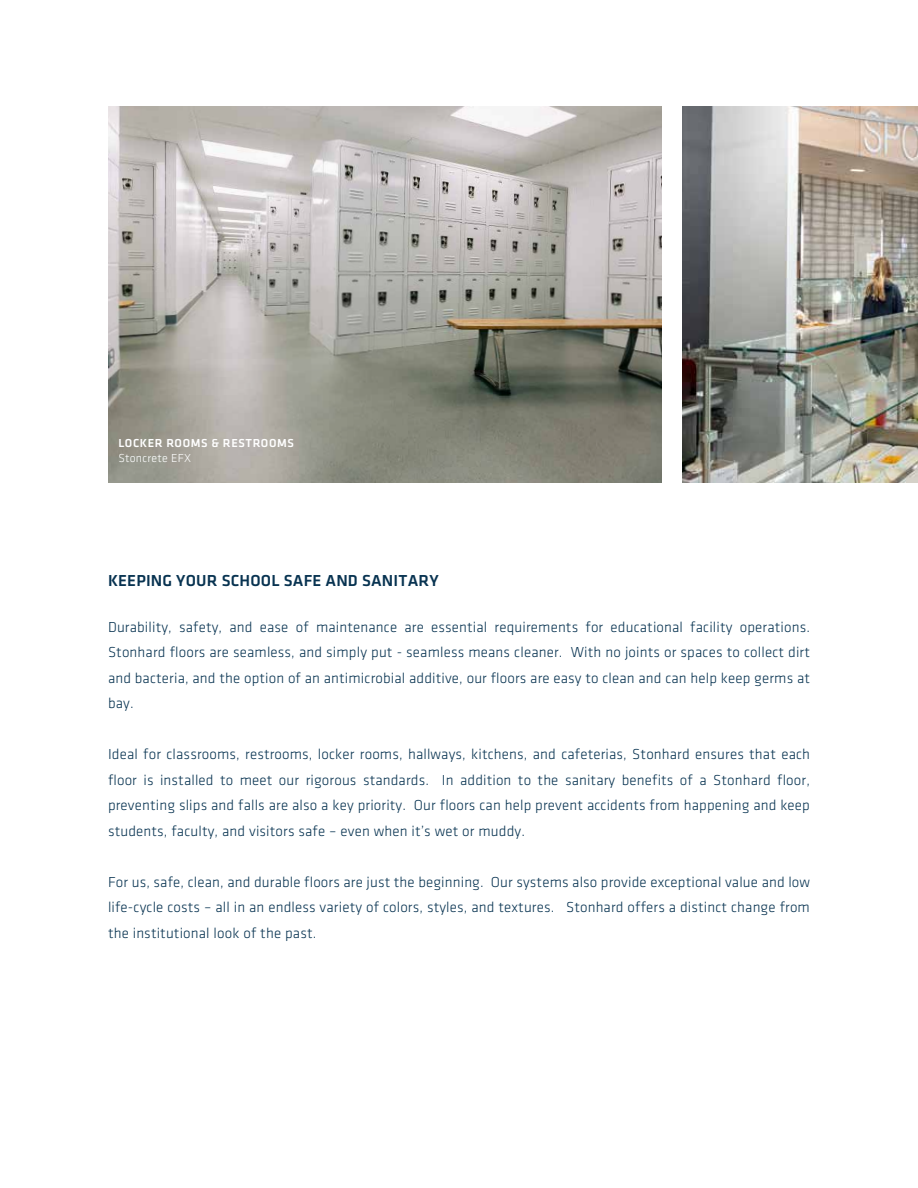
<style>
.page{position:relative;width:918px;height:1188px;background:#fff}
.page>*{position:absolute;margin:0;border:0;box-sizing:border-box;transform-origin:0 0}
.t1{font:500 16.5px "Klavika";letter-spacing:.01em;color:#083351}
.t2{font:300 15px/25.5px "Klavika";letter-spacing:.01em;color:#083351;text-align:justify}
.t3{font:500 12px "Klavika";letter-spacing:.05em;color:#fff}
.t4{font:300 12px "Klavika";letter-spacing:.02em;color:#fff}
</style>
<div class="page">
<img style="left:683px;top:107px;width:235px;height:376px">
<img style="left:108px;top:107px;width:554px;height:376px">
<p class="t3" style="left:118px;top:435px;width:177px">LOCKER ROOMS &amp; RESTROOMS</p>
<p class="t4" style="left:118px;top:451px;width:74px">Stoncrete EFX</p>
<p class="t1" style="left:108px;top:570px;width:332px">KEEPING YOUR SCHOOL SAFE AND SANITARY</p>
<p class="t2" style="left:108px;top:614px;width:704px">Durability, safety, and ease of maintenance are essential requirements for educational facility operations.<br>Stonhard floors are seamless, and simply put - seamless means cleaner. With no joints or spaces to collect dirt and bacteria, and the option of an antimicrobial additive, our floors are easy to clean and can help keep germs at bay.</p>
<p class="t2" style="left:108px;top:741px;width:704px">Ideal for classrooms, restrooms, locker rooms, hallways, kitchens, and cafeterias, Stonhard ensures that each floor is installed to meet our rigorous standards. In addition to the sanitary benefits of a Stonhard floor, preventing slips and falls are also a key priority. Our floors can help prevent accidents from happening and keep students, faculty, and visitors safe – even when it’s wet or muddy.</p>
<p class="t2" style="left:108px;top:869px;width:704px">For us, safe, clean, and durable floors are just the beginning. Our systems also provide exceptional value and low life-cycle costs – all in an endless variety of colors, styles, and textures. Stonhard offers a distinct change from the institutional look of the past.</p>
</div>
